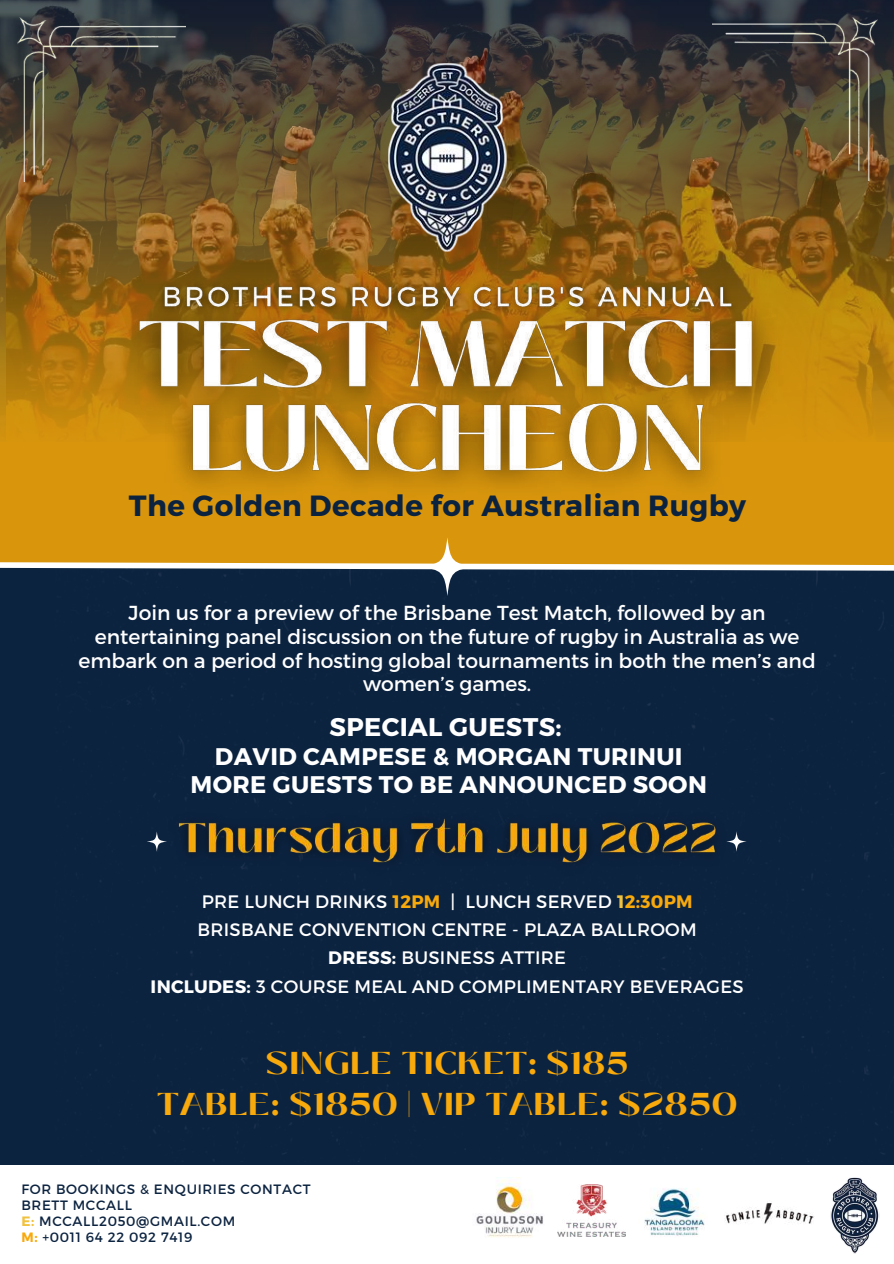
<style>
.page{position:relative;width:894px;height:1264px;background:#fff}
.page>*{position:absolute;margin:0;border:0;box-sizing:border-box;transform-origin:0 0}
.t1{font:800 31.5px/40.5px "Black Mango";letter-spacing:.05em;color:#f8a90b;text-align:center}
.t2{font:700 29.1px "Montserrat";letter-spacing:.015em;color:#0c2340}
.t3{font:700 25.5px "Montserrat";letter-spacing:.015em;color:#fff}
.t4{font:700 24px/28.2px "Montserrat";letter-spacing:.015em;color:#fff;text-align:center}
.t5{font:20.25px/23.7px "Montserrat";color:#fff;text-align:center}
.t6{font:18px/28.2px "Montserrat";letter-spacing:.015em;color:#fff;text-align:center}
.t7{font:13.5px/15.8px "Montserrat";letter-spacing:.05em;color:#0c2340}
.s1{font-weight:700;color:#f8a90b}
.s2{font-weight:700;color:#f1c23e}
.s3{font-weight:700}
</style>
<div class="page">
<div style="left:0;top:0;width:893px;height:1263px;background:#0c2340"></div>
<div style="left:0;top:1165px;width:893px;height:98px;background:#fff"></div>
<img style="left:830px;top:1177px;width:50px;height:77px">
<div style="left:0;top:442px;width:893px;height:124px;background:#d9960d"></div>
<svg style="left:0;top:0;width:893px;height:442px;background:#6d5426"></svg>
<img style="left:17px;top:18px;width:168px;height:163px">
<img style="left:712px;top:17px;width:165px;height:164px">
<img style="left:178px;top:798px;width:538px;height:80px">
<svg style="left:0;top:553px;width:893px;height:43px"></svg>
<svg style="left:147px;top:832px;width:20px;height:19px"></svg>
<svg style="left:727px;top:831px;width:19px;height:20px"></svg>
<img style="left:99px;top:249px;width:696px;height:304px">
<img style="left:150px;top:265px;width:597px;height:60px">
<img style="left:369px;top:48px;width:156px;height:214px">
<img style="left:476px;top:1177px;width:67px;height:61px">
<img style="left:725px;top:1202px;width:89px;height:22px">
<img style="left:557px;top:1184px;width:68px;height:52px">
<img style="left:644px;top:1188px;width:61px;height:48px">
<h2 class="t2" style="left:129px;top:486px;width:618px">The Golden Decade for Australian Rugby</h2>
<p class="t5" style="left:78px;top:600px;width:738px">Join us for a preview of the Brisbane Test Match, followed by an entertaining panel discussion on the future of rugby in Australia as we embark on a period of hosting global tournaments in both the men’s and women’s games.</p>
<p class="t3" style="left:329px;top:710px;width:233px">SPECIAL GUESTS:</p>
<p class="t4" style="left:190px;top:740px;width:517px">DAVID CAMPESE &amp; MORGAN TURINUI<br>MORE GUESTS TO BE ANNOUNCED SOON</p>
<p class="t6" style="left:151px;top:886px;width:594px">PRE LUNCH DRINKS <span class="s1">12PM</span> | LUNCH SERVED <span class="s2">1</span><span class="s1">2:30PM<br></span>BRISBANE CONVENTION CENTRE - PLAZA BALLROOM<br><span class="s3">DRESS:</span> BUSINESS ATTIRE<br><span class="s3">INCLUDES:</span> 3 COURSE MEAL AND COMPLIMENTARY BEVERAGES</p>
<h1 class="t1" style="left:157px;top:1043px;width:580px">SINGLE TICKET: $185<br>TABLE: $1850 | VIP TABLE: $2850</h1>
<p class="t7" style="left:21px;top:1180px;width:291px">FOR BOOKINGS &amp; ENQUIRIES CONTACT<br>BRETT MCCALL<br><span class="s2">E:</span> MCCALL2050@GMAIL.COM<br><span class="s1">M:</span> +0011 64 22 092 7419</p>
</div>
